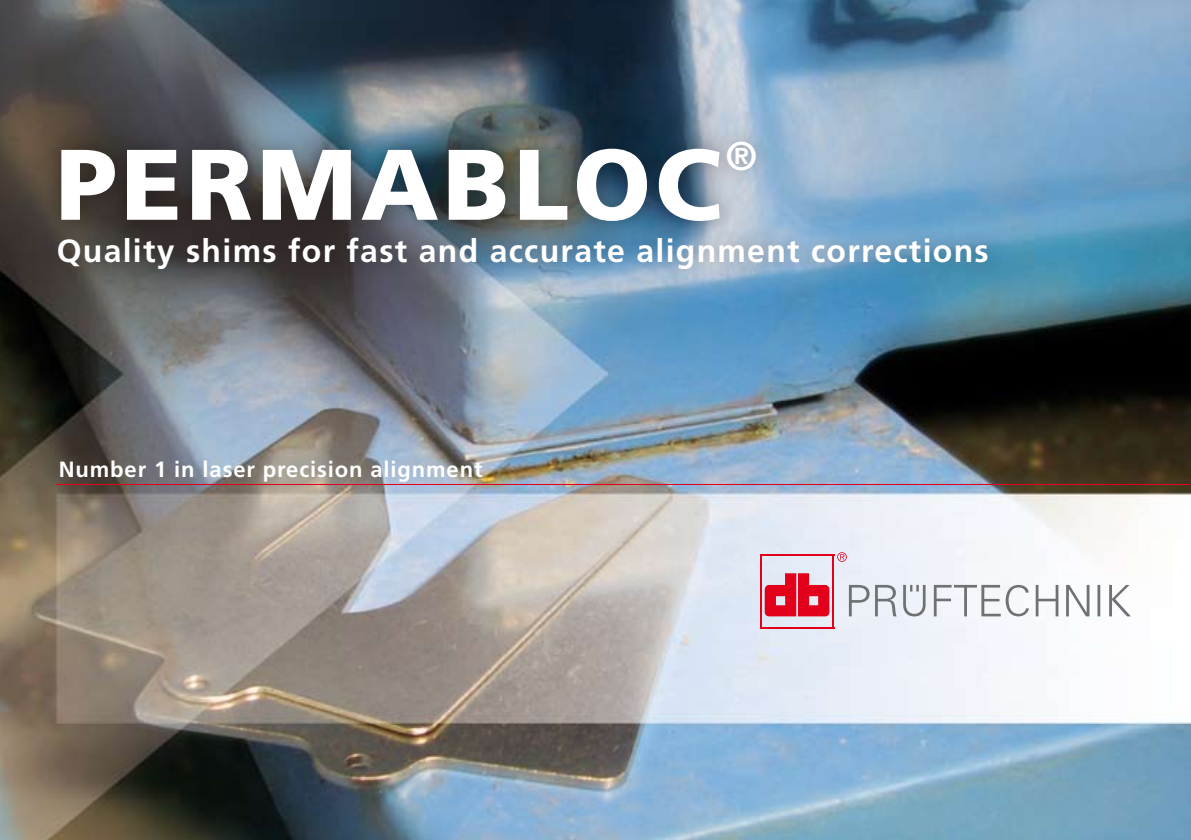
<style>
.page{position:relative;width:1191px;height:840px;background:#fff}
.page>*{position:absolute;margin:0;border:0;box-sizing:border-box;transform-origin:0 0}
.t1{font:900 100px "Frutiger";letter-spacing:.04em;color:#fff}
.t2{font:700 40px "Frutiger";color:#fff}
.t3{font:700 32px "Frutiger";letter-spacing:.04em;color:#fff}
.t4{font:700 22px "Frutiger";letter-spacing:.04em;color:#fff}
</style>
<div class="page">
<img style="left:0;top:0;width:1191px;height:839px">
<hr style="left:57px;top:483px;width:1134px;height:1px;background:#e2001a">
<svg style="left:837px;top:552px;width:10px;height:9px"></svg>
<svg style="left:849px;top:584px;width:282px;height:32px"></svg>
<svg style="left:764px;top:573px;width:65px;height:43px"></svg>
<hr style="left:760px;top:554px;width:74px;height:2px;background:#e2001a">
<hr style="left:760px;top:554px;width:2px;height:74px;background:#e2001a">
<hr style="left:832px;top:554px;width:2px;height:74px;background:#e2001a">
<hr style="left:760px;top:626px;width:74px;height:2px;background:#e2001a">
<div style="left:39px;top:218px;width:965px;height:68px;background:#000;opacity:.3"></div>
<div style="left:42px;top:122px;width:731px;height:116px;background:#000;opacity:.3"></div>
<h1 class="t1" style="left:56px;top:127px;width:667px">PERMABLOC</h1>
<p class="t2" style="left:725px;top:139px;width:33px">®</p>
<p class="t3" style="left:57px;top:238px;width:933px">Quality shims for fast and accurate alignment corrections</p>
<p class="t4" style="left:59px;top:459px;width:425px">Number 1 in laser precision alignment</p>
</div>
